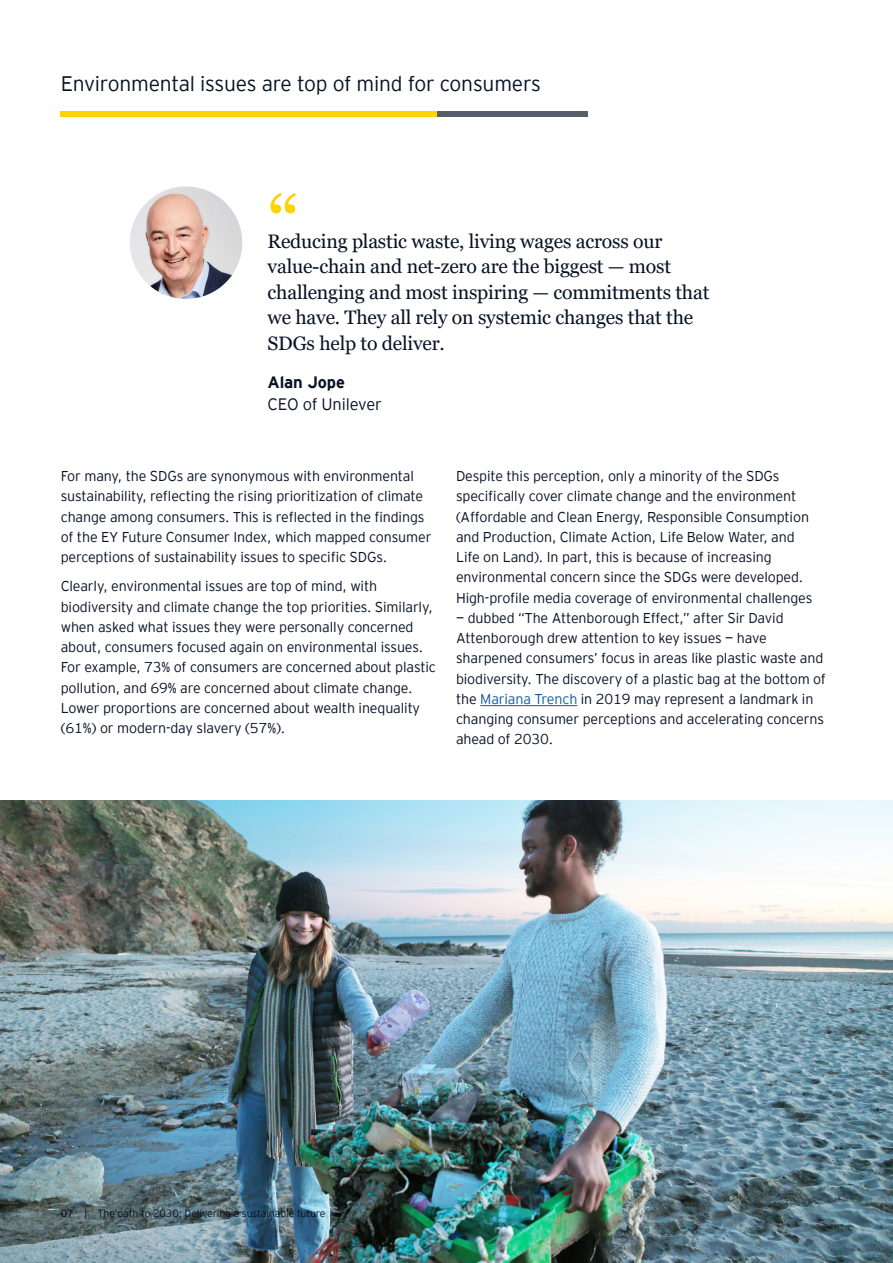
<style>
.page{position:relative;width:893px;height:1263px;background:#fff}
.page>*{position:absolute;margin:0;border:0;box-sizing:border-box;transform-origin:0 0}
.Callout_EY{font:78px "Georgia Pro";color:#fed304}
.Headline_2{font:300 21px "EY Interstate";letter-spacing:-.01em;color:#071224}
.Callout_Gerogea{font:19.5px/25.5px "Georgia Pro";letter-spacing:-.01em;color:#071224}
.Callout_EY-2{font:300 16.5px "EY Interstate";letter-spacing:-.01em;color:#071224}
.Callout_EY-3{font:700 16.5px "EY Interstate";letter-spacing:-.01em;color:#071224}
.Body_copy{font:300 14.25px/20.2px "EY Interstate";letter-spacing:-.01em;color:#071224}
.t1{font:300 10.5px "EY Interstate";letter-spacing:-.01em;color:#071224}
.s1{color:#125b9e}
.s2{font-weight:400}
</style>
<div class="page">
<img style="left:0;top:800px;width:893px;height:463px">
<img style="left:130px;top:186px;width:112px;height:113px;border-radius:56px">
<div style="left:61px;top:111px;width:376px;height:6px;background:#fed304"></div>
<div style="left:437px;top:111px;width:151px;height:6px;background:#545f6b"></div>
<hr style="left:480px;top:705px;width:97px;height:1px;background:#125b9e">
<p class="Headline_2" style="left:61px;top:68px;width:482px">Environmental issues are top of mind for consumers</p>
<p class="Callout_EY" style="left:268px;top:179px;width:33px">“</p>
<p class="Callout_Gerogea" style="left:268px;top:229px;width:443px">Reducing plastic waste, living wages across our value-chain and net-zero are the biggest — most challenging and most inspiring — commitments that we have. They all rely on systemic changes that the SDGs help to deliver.</p>
<p class="Callout_EY-3" style="left:268px;top:370px;width:79px">Alan Jope</p>
<p class="Callout_EY-2" style="left:268px;top:392px;width:116px">CEO of Unilever</p>
<p class="Body_copy" style="left:61px;top:465px;width:372px">For many, the SDGs are synonymous with environmental sustainability, reflecting the rising prioritization of climate change among consumers. This is reflected in the findings of the EY Future Consumer Index, which mapped consumer perceptions of sustainability issues to specific SDGs.</p>
<p class="Body_copy" style="left:61px;top:575px;width:377px">Clearly, environmental issues are top of mind, with biodiversity and climate change the top priorities. Similarly, when asked what issues they were personally concerned about, consumers focused again on environmental issues.<br>For example, 73% of consumers are concerned about plastic pollution, and 69% are concerned about climate change.<br>Lower proportions are concerned about wealth inequality (61%) or modern-day slavery (57%).</p>
<p class="Body_copy" style="left:456px;top:465px;width:358px">Despite this perception, only a minority of the SDGs specifically cover climate change and the environment (Affordable and Clean Energy, Responsible Consumption and Production, Climate Action, Life Below Water, and Life on Land). In part, this is because of increasing environmental concern since the SDGs were developed.<br>High-profile media coverage of environmental challenges</p>
<p class="Body_copy" style="left:456px;top:607px;width:371px">— dubbed “The Attenborough Effect,” after Sir David Attenborough drew attention to key issues — have sharpened consumers’ focus in areas like plastic waste and biodiversity. The discovery of a plastic bag at the bottom of the <span class="s1">Mariana Trench</span> in 2019 may represent a landmark in changing consumer perceptions and accelerating concerns ahead of 2030.</p>
<p class="t1" style="left:61px;top:1206px;width:266px"><span class="s2">07</span> | The path to 2030: Delivering a sustainable future</p>
</div>
